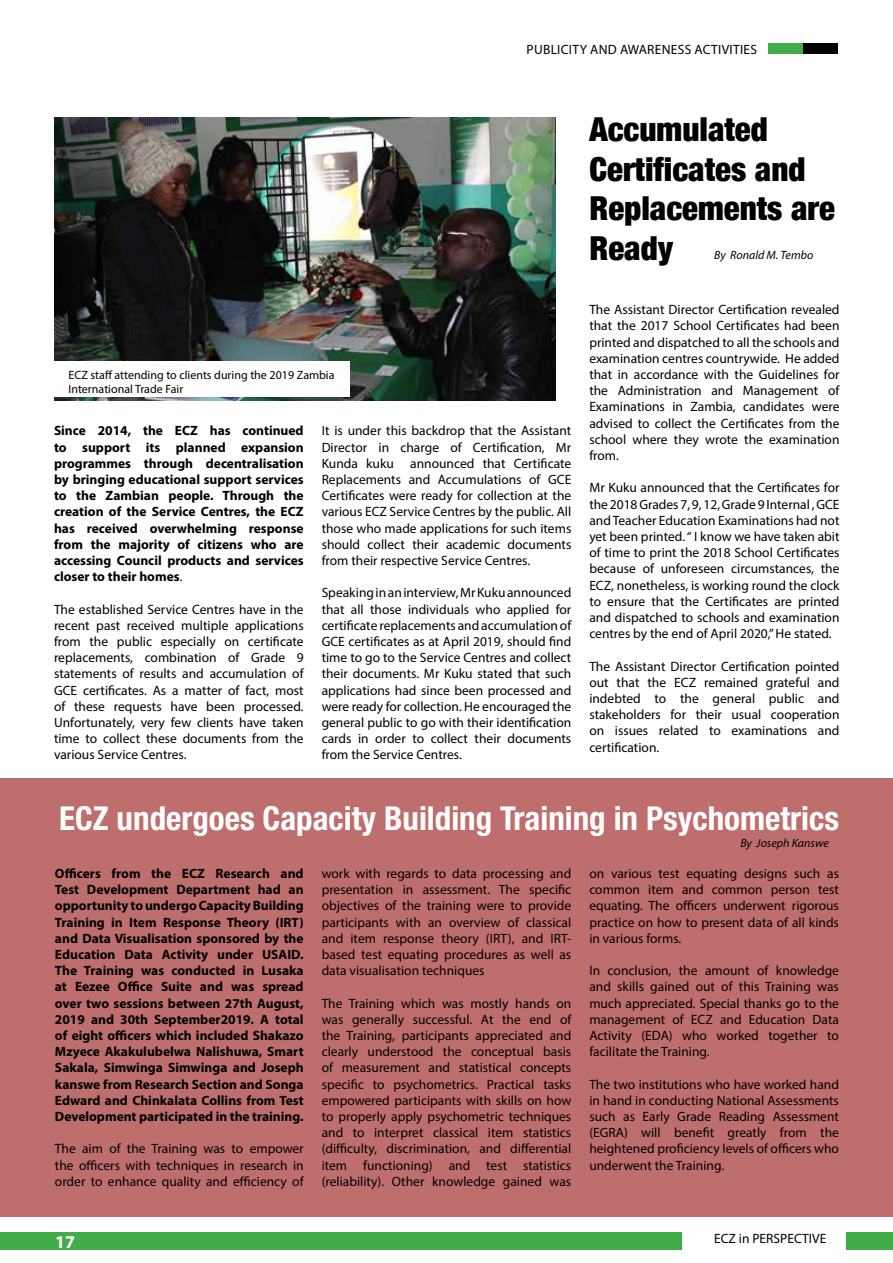
<style>
.page{position:relative;width:893px;height:1263px;background:#fff}
.page>*{position:absolute;margin:0;border:0;box-sizing:border-box;transform-origin:0 0}
.t1{font:700 condensed 33px "Helvetica Neue LT Std";color:#fff}
.t2{font:900 condensed 33px/39.6px "Helvetica 97";color:#000}
.t3{font:700 18px "Myriad Pro";color:#fff}
.t4{font:13.5px/16.2px "Myriad Pro";color:#000;text-align:justify}
.t5{font:700 13.5px/16.2px "Myriad Pro";color:#000;text-align:justify}
.t6{font:13.5px "Myriad Pro";letter-spacing:.02em;color:#000}
.t7{font:12px/14.4px "Myriad Pro";color:#000}
.t8{font:italic 12px "Myriad Pro";color:#000}
.s1{font-weight:400}
</style>
<div class="page">
<div style="left:846px;top:1232px;width:47px;height:17px;background:#41ad49"></div>
<div style="left:0;top:1232px;width:682px;height:17px;background:#41ad49"></div>
<img style="left:55px;top:117px;width:501px;height:284px">
<div style="left:0;top:778px;width:893px;height:438px;background:#bf6e6e"></div>
<div style="left:803px;top:44px;width:34px;height:10px;background:#000"></div>
<div style="left:769px;top:44px;width:34px;height:10px;background:#41ad49"></div>
<div style="left:43px;top:362px;width:307px;height:35px;background:#fff"></div>
<p class="t6" style="left:527px;top:41px;width:232px">PUBLICITY AND AWARENESS ACTIVITIES</p>
<p class="t7" style="left:68px;top:367px;width:268px">ECZ staff attending to clients during the 2019 Zambia<br>International Trade Fair</p>
<p class="t5" style="left:54px;top:422px;width:251px">Since 2014, the ECZ has continued to support its planned expansion programmes through decentralisation by bringing educational support services to the Zambian people. Through the creation of the Service Centres, the ECZ has received overwhelming response from the majority of citizens who are accessing Council products and services closer to their homes<span class="s1">.</span></p>
<p class="t4" style="left:54px;top:601px;width:251px">The established Service Centres have in the recent past received multiple applications from the public especially on certificate replacements, combination of Grade 9 statements of results and accumulation of GCE certificates. As a matter of fact, most of these requests have been processed.<br>Unfortunately, very few clients have taken time to collect these documents from the various Service Centres.</p>
<p class="t4" style="left:322px;top:422px;width:251px">It is under this backdrop that the Assistant Director in charge of Certification, Mr Kunda kuku announced that Certificate Replacements and Accumulations of GCE Certificates were ready for collection at the various ECZ Service Centres by the public. All those who made applications for such items should collect their academic documents from their respective Service Centres.</p>
<p class="t4" style="left:322px;top:584px;width:251px">Speaking in an interview, Mr Kuku announced that all those individuals who applied for certificate replacements and accumulation of GCE certificates as at April 2019, should find time to go to the Service Centres and collect their documents. Mr Kuku stated that such applications had since been processed and were ready for collection. He encouraged the general public to go with their identification cards in order to collect their documents from the Service Centres.</p>
<h1 class="t2" style="left:589px;top:109px;width:247px">Accumulated<br>Certificates and<br>Replacements are<br>Ready</h1>
<p class="t8" style="left:714px;top:248px;width:101px">By Ronald M. Tembo</p>
<p class="t4" style="left:589px;top:301px;width:252px">The Assistant Director Certification revealed that the 2017 School Certificates had been printed and dispatched to all the schools and examination centres countrywide. He added that in accordance with the Guidelines for the Administration and Management of Examinations in Zambia, candidates were advised to collect the Certificates from the school where they wrote the examination from.</p>
<p class="t4" style="left:589px;top:480px;width:252px">Mr Kuku announced that the Certificates for the 2018 Grades 7, 9, 12, Grade 9 Internal , GCE and Teacher Education Examinations had not yet been printed. “ I know we have taken abit of time to print the 2018 School Certificates because of unforeseen circumstances, the ECZ, nonetheless, is working round the clock to ensure that the Certificates are printed and dispatched to schools and examination centres by the end of April 2020,” He stated.</p>
<p class="t4" style="left:589px;top:658px;width:252px">The Assistant Director Certification pointed out that the ECZ remained grateful and indebted to the general public and stakeholders for their usual cooperation on issues related to examinations and certification.</p>
<h1 class="t1" style="left:59px;top:799px;width:781px">ECZ undergoes Capacity Building Training in Psychometrics</h1>
<p class="t5" style="left:55px;top:865px;width:250px">Officers from the ECZ Research and Test Development Department had an opportunity to undergo Capacity Building Training in Item Response Theory (IRT) and Data Visualisation sponsored by the Education Data Activity under USAID.<br>The Training was conducted in Lusaka at Eezee Office Suite and was spread over two sessions between 27th August, 2019 and 30th September2019. A total of eight officers which included Shakazo Mzyece Akakulubelwa Nalishuwa, Smart Sakala, Simwinga Simwinga and Joseph kanswe from Research Section and Songa Edward and Chinkalata Collins from Test Development participated in the training.</p>
<p class="t4" style="left:55px;top:1140px;width:250px">The aim of the Training was to empower the officers with techniques in research in order to enhance quality and efficiency of</p>
<p class="t8" style="left:740px;top:836px;width:90px">By Joseph Kanswe</p>
<p class="t4" style="left:322px;top:865px;width:251px">work with regards to data processing and presentation in assessment. The specific objectives of the training were to provide participants with an overview of classical and item response theory (IRT), and IRT&shy;based test equating procedures as well as data visualisation techniques</p>
<p class="t4" style="left:322px;top:995px;width:251px">The Training which was mostly hands on was generally successful. At the end of the Training, participants appreciated and clearly understood the conceptual basis of measurement and statistical concepts specific to psychometrics. Practical tasks empowered participants with skills on how to properly apply psychometric techniques and to interpret classical item statistics (difficulty, discrimination, and differential item functioning) and test statistics (reliability). Other knowledge gained was</p>
<p class="t4" style="left:589px;top:865px;width:251px">on various test equating designs such as common item and common person test equating. The officers underwent rigorous practice on how to present data of all kinds in various forms.</p>
<p class="t4" style="left:589px;top:962px;width:251px">In conclusion, the amount of knowledge and skills gained out of this Training was much appreciated. Special thanks go to the management of ECZ and Education Data Activity (EDA) who worked together to facilitate the Training.</p>
<p class="t4" style="left:589px;top:1076px;width:251px">The two institutions who have worked hand in hand in conducting National Assessments such as Early Grade Reading Assessment (EGRA) will benefit greatly from the heightened proficiency levels of officers who underwent the Training.</p>
<h2 class="t3" style="left:55px;top:1230px;width:21px">17</h2>
<p class="t4" style="left:714px;top:1230px;width:114px">ECZ in PERSPECTIVE</p>
</div>
